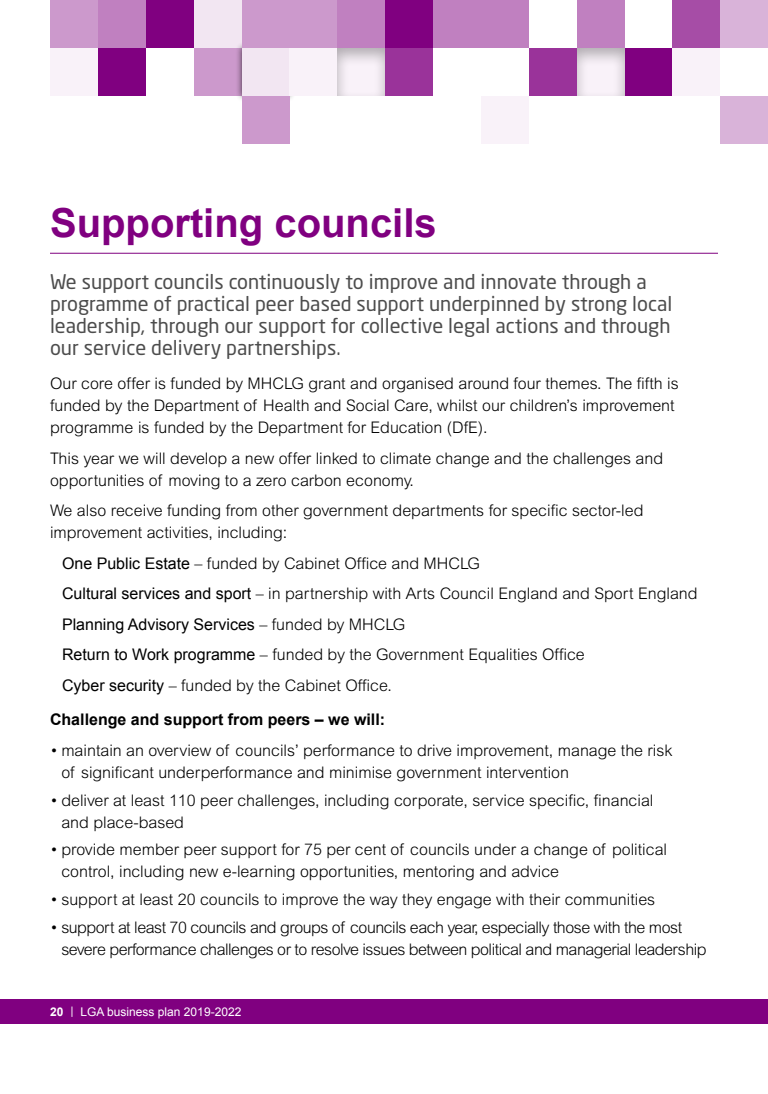
<style>
.page{position:relative;width:768px;height:1094px;background:#fff}
.page>*{position:absolute;margin:0;border:0;box-sizing:border-box;transform-origin:0 0}
.A4_Heading{font:700 40px "Arial";color:#800080}
.A4_Intro_paragraph{font:20px/22px "Neo Sans Std";color:#4d4d4d}
.A4_Body{font:300 16px/22px "Arial MT Std";color:#000}
.A4_Body-2{font:300 16px/22px "Arial MT Std";letter-spacing:-.03em;color:#000}
.A4_Body-3{font:16px "Arial";color:#000}
.bullet_title{font:700 16px "Arial";color:#000}
.t1{font:12px "Arial";color:#fff}
.s1{font-family:"Arial";font-weight:400}
.s2{font-family:"Arial MT Std";font-weight:300}
.s3{font-weight:700}
.s4{font-family:"DIN"}
</style>
<div class="page">
<div style="left:0;top:999px;width:768px;height:25px;background:#800080"></div>
<div style="left:50px;top:0;width:48px;height:48px;background:#c9c"></div>
<div style="left:146px;top:0;width:48px;height:48px;background:#800080"></div>
<div style="left:98px;top:48px;width:48px;height:48px;background:#800080"></div>
<div style="left:98px;top:0;width:48px;height:48px;background:#c080c0"></div>
<div style="left:50px;top:48px;width:48px;height:48px;background:#f9f2f9"></div>
<div style="left:194px;top:48px;width:48px;height:48px;background:#c9c"></div>
<div style="left:194px;top:0;width:48px;height:48px;background:#f2e6f2"></div>
<div style="left:235px;top:41px;width:61px;height:61px;background:#000;opacity:.6"></div>
<div style="left:242px;top:48px;width:48px;height:48px;background:#f2e6f2"></div>
<div style="left:290px;top:48px;width:47px;height:48px;background:#f9f2f9"></div>
<div style="left:242px;top:0;width:48px;height:48px;background:#c9c"></div>
<div style="left:385px;top:0;width:48px;height:48px;background:#800080"></div>
<div style="left:290px;top:0;width:47px;height:48px;background:#c9c"></div>
<div style="left:337px;top:0;width:48px;height:48px;background:#c080c0"></div>
<div style="left:385px;top:48px;width:48px;height:48px;background:#9a339a"></div>
<div style="left:433px;top:0;width:48px;height:48px;background:#c080c0"></div>
<div style="left:481px;top:0;width:48px;height:48px;background:#c080c0"></div>
<div style="left:624px;top:48px;width:48px;height:48px;background:#800080"></div>
<div style="left:529px;top:48px;width:48px;height:48px;background:#9a339a"></div>
<div style="left:577px;top:0;width:47px;height:48px;background:#c080c0"></div>
<div style="left:242px;top:96px;width:48px;height:48px;background:#c9c"></div>
<div style="left:481px;top:96px;width:48px;height:48px;background:#f9f2f9"></div>
<div style="left:672px;top:0;width:48px;height:48px;background:#a64da6"></div>
<div style="left:720px;top:0;width:48px;height:48px;background:#d9b3d9"></div>
<div style="left:672px;top:48px;width:48px;height:48px;background:#f9f2f9"></div>
<div style="left:720px;top:96px;width:48px;height:48px;background:#d9b3d9"></div>
<div style="left:329px;top:41px;width:65px;height:56px;background:#000;opacity:.3"></div>
<div style="left:569px;top:41px;width:64px;height:56px;background:#000;opacity:.3"></div>
<hr style="left:50px;top:253px;width:668px;height:1px;background:#800080">
<p class="A4_Heading" style="left:50px;top:197px;width:388px">Supporting councils</p>
<p class="A4_Intro_paragraph" style="left:50px;top:271px;width:624px">We support councils continuously to improve and innovate through a programme of practical peer based support underpinned by strong local leadership, through our support for collective legal actions and through our service delivery partnerships.</p>
<p class="A4_Body" style="left:50px;top:373px;width:630px">Our core offer is funded by MHCLG grant and organised around four themes. The fifth is funded by the Department of Health and Social Care, whilst our children’s improvement programme is funded by the Department for Education (DfE).</p>
<p class="A4_Body" style="left:50px;top:447px;width:615px">This year we will develop a new offer linked to climate change and the challenges and opportunities of moving to a zero carbon economy.</p>
<p class="A4_Body" style="left:50px;top:500px;width:595px">We also receive funding from other government departments for specific sector-led improvement activities, including:</p>
<p class="A4_Body" style="left:62px;top:552px;width:419px"><span class="s1">One Public Estate</span> – funded by Cabinet Office and MHCLG</p>
<p class="A4_Body" style="left:62px;top:583px;width:637px"><span class="s1">Cultural services and sport</span> – in partnership with Arts Council England and Sport England</p>
<p class="A4_Body-3" style="left:62px;top:614px;width:345px">Planning Advisory Services <span class="s2">– funded by MHCLG</span></p>
<p class="A4_Body" style="left:62px;top:644px;width:524px"><span class="s1">Return to Work programme</span> – funded by the Government Equalities Office</p>
<p class="A4_Body" style="left:62px;top:674px;width:332px"><span class="s1">Cyber security</span> – funded by the Cabinet Office.</p>
<p class="bullet_title" style="left:50px;top:709px;width:337px">Challenge and support from peers – we will:</p>
<p class="A4_Body" style="left:61px;top:739px;width:613px;text-indent:-11px">• maintain an overview of councils’ performance to drive improvement, manage the risk of significant underperformance and minimise government intervention</p>
<p class="A4_Body" style="left:61px;top:789px;width:594px;text-indent:-11px">• deliver at least 110 peer challenges, including corporate, service specific, financial and place-based</p>
<p class="A4_Body" style="left:61px;top:839px;width:607px;text-indent:-11px">• provide member peer support for 75 per cent of councils under a change of political control, including new e-learning opportunities, mentoring and advice</p>
<p class="A4_Body" style="left:50px;top:888px;width:607px">• support at least 20 councils to improve the way they engage with their communities</p>
<p class="A4_Body-2" style="left:61px;top:916px;width:647px;text-indent:-11px">• support at least 70 councils and groups of councils each year, especially those with the most severe performance challenges or to resolve issues between political and managerial leadership</p>
<p class="t1" style="left:50px;top:1004px;width:193px"><span class="s3">20</span> <span class="s4">|</span> LGA business plan 2019-2022</p>
</div>
